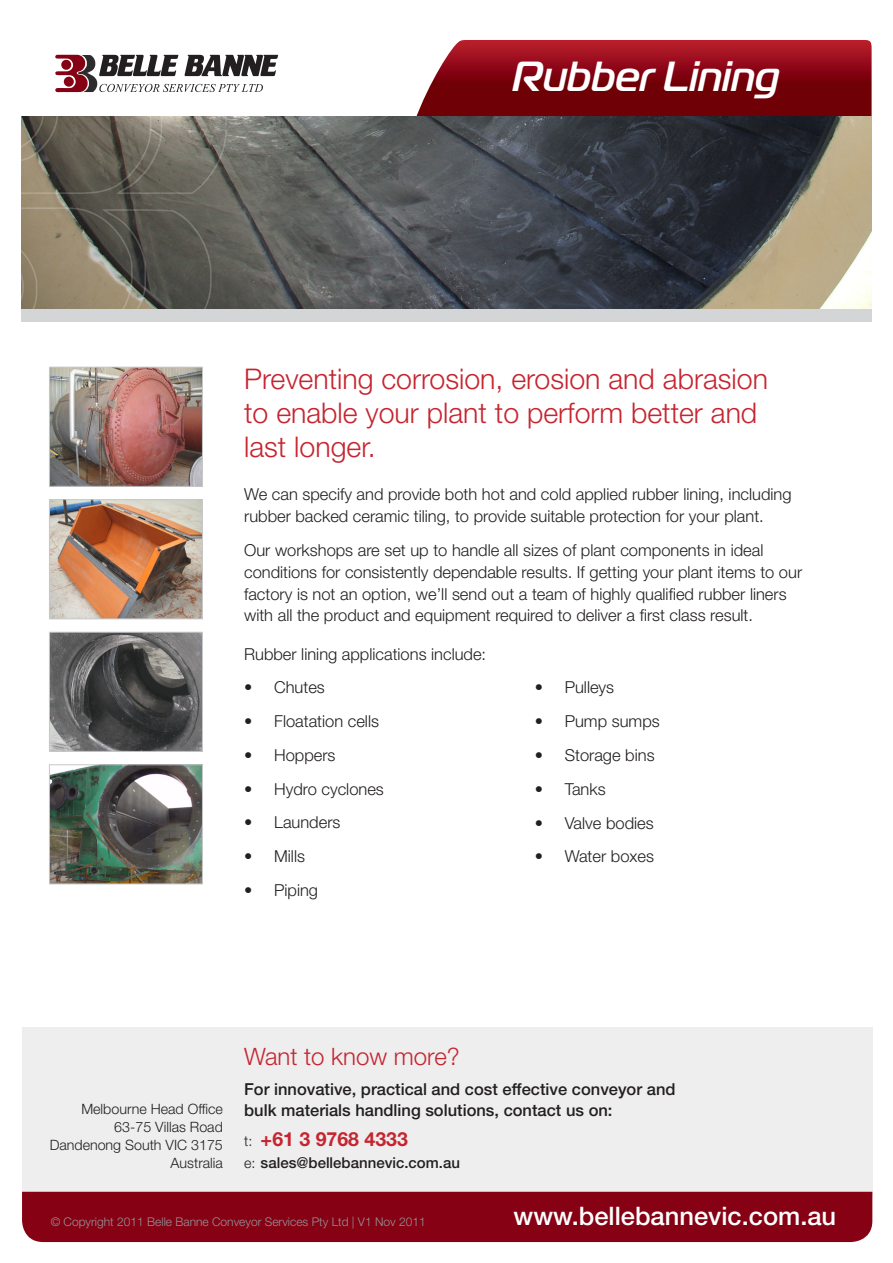
<style>
.page{position:relative;width:893px;height:1263px;background:#fff}
.page>*{position:absolute;margin:0;border:0;box-sizing:border-box;transform-origin:0 0}
.SUB_Head_new{font:italic 500 42px "Magistral C";color:#fff}
.SUB_Head_new-2{font:300 28.5px/34.2px "Helvetica Neue LT Std";color:#c62530}
.SUB_Head_new-3{font:500 25.5px "Helvetica Neue LT Std";color:#fff}
.SUB_Head_new-4{font:300 24px "Helvetica Neue LT Std";color:#c62530}
.Body_Text{font:700 19.5px "Helvetica Neue LT Std";color:#c62530}
.Body_Text-2{font:300 16.5px/21.8px "Helvetica Neue LT Std";color:#231f20}
.Body_Text-3{font:500 16.5px/21px "Helvetica Neue LT Std";color:#231f20}
.Body_Text-4{font:500 15px "Helvetica Neue LT Std";color:#231f20}
.Body_Text-5{font:300 14.25px "Helvetica Neue LT Std";color:#231f20}
.Body_Text-6{font:300 12px "Helvetica Neue LT Std";color:#939598}
.s1{font-weight:300;font-size:14.25px;color:#231f20}
.s2{font-weight:300;font-size:14.25px}
</style>
<div class="page">
<svg style="left:410px;top:40px;width:462px;height:77px"></svg>
<div style="left:22px;top:1027px;width:850px;height:169px;background:#eeeeef"></div>
<div style="left:22px;top:1192px;width:850px;height:50px;background:#860113"></div>
<svg style="left:55px;top:55px;width:223px;height:37px"></svg>
<img style="left:51px;top:501px;width:150px;height:116px">
<div style="left:49px;top:499px;width:154px;height:120px;border:1px solid #c7c8ca"></div>
<img style="left:51px;top:369px;width:150px;height:116px">
<div style="left:49px;top:367px;width:154px;height:120px;border:1px solid #c7c8ca"></div>
<div style="left:21px;top:307px;width:851px;height:15px;background:#d4d5d7"></div>
<img style="left:21px;top:117px;width:851px;height:191px">
<img style="left:51px;top:634px;width:150px;height:116px">
<div style="left:49px;top:632px;width:154px;height:120px;border:1px solid #c7c8ca"></div>
<img style="left:51px;top:766px;width:150px;height:116px">
<div style="left:49px;top:764px;width:154px;height:120px;border:1px solid #c7c8ca"></div>
<p class="SUB_Head_new" style="left:511px;top:51px;width:268px">Rubber Lining</p>
<p class="SUB_Head_new-2" style="left:244px;top:361px;width:525px">Preventing corrosion, erosion and abrasion to enable your plant to perform better and last longer.</p>
<p class="Body_Text-2" style="left:244px;top:483px;width:549px">We can specify and provide both hot and cold applied rubber lining, including rubber backed ceramic tiling, to provide suitable protection for your plant.</p>
<p class="Body_Text-2" style="left:244px;top:539px;width:560px">Our workshops are set up to handle all sizes of plant components in ideal conditions for consistently dependable results. If getting your plant items to our factory is not an option, we’ll send out a team of highly qualified rubber liners with all the product and equipment required to deliver a first class result.</p>
<p class="Body_Text-2" style="left:244px;top:642px;width:244px">Rubber lining applications include:</p>
<p class="Body_Text-2" style="left:244px;top:676px;width:82px">• Chutes</p>
<p class="Body_Text-2" style="left:244px;top:710px;width:136px">• Floatation cells</p>
<p class="Body_Text-2" style="left:244px;top:744px;width:93px">• Hoppers</p>
<p class="Body_Text-2" style="left:244px;top:777px;width:141px">• Hydro cyclones</p>
<p class="Body_Text-2" style="left:244px;top:811px;width:98px">• Launders</p>
<p class="Body_Text-2" style="left:244px;top:845px;width:62px">• Mills</p>
<p class="Body_Text-2" style="left:244px;top:879px;width:76px">• Piping</p>
<p class="Body_Text-2" style="left:535px;top:676px;width:81px">• Pulleys</p>
<p class="Body_Text-2" style="left:535px;top:710px;width:127px">• Pump sumps</p>
<p class="Body_Text-2" style="left:535px;top:744px;width:121px">• Storage bins</p>
<p class="Body_Text-2" style="left:535px;top:778px;width:72px">• Tanks</p>
<p class="Body_Text-2" style="left:535px;top:811px;width:120px">• Valve bodies</p>
<p class="Body_Text-2" style="left:535px;top:845px;width:121px">• Water boxes</p>
<p class="Body_Text-5" style="left:81px;top:1100px;width:143px">Melbourne Head Office</p>
<p class="Body_Text-5" style="left:114px;top:1118px;width:110px">63-75 Villas Road</p>
<p class="Body_Text-5" style="left:50px;top:1136px;width:175px">Dandenong South VIC 3175</p>
<p class="Body_Text-5" style="left:171px;top:1154px;width:54px">Australia</p>
<p class="SUB_Head_new-4" style="left:244px;top:1042px;width:217px">Want to know more?</p>
<p class="Body_Text-3" style="left:244px;top:1078px;width:433px">For innovative, practical and cost effective conveyor and bulk materials handling solutions, contact us on:</p>
<p class="Body_Text" style="left:244px;top:1127px;width:165px"><span class="s1">t:</span> +61 3 9768 4333</p>
<p class="Body_Text-4" style="left:244px;top:1154px;width:217px"><span class="s2">e:</span> sales@bellebannevic.com.au</p>
<p class="Body_Text-6" style="left:51px;top:1214px;width:377px">© Copyright 2011 Belle Banne Conveyor Services Pty Ltd | V1 Nov 2011</p>
<p class="SUB_Head_new-3" style="left:514px;top:1200px;width:324px">www.bellebannevic.com.au</p>
</div>
